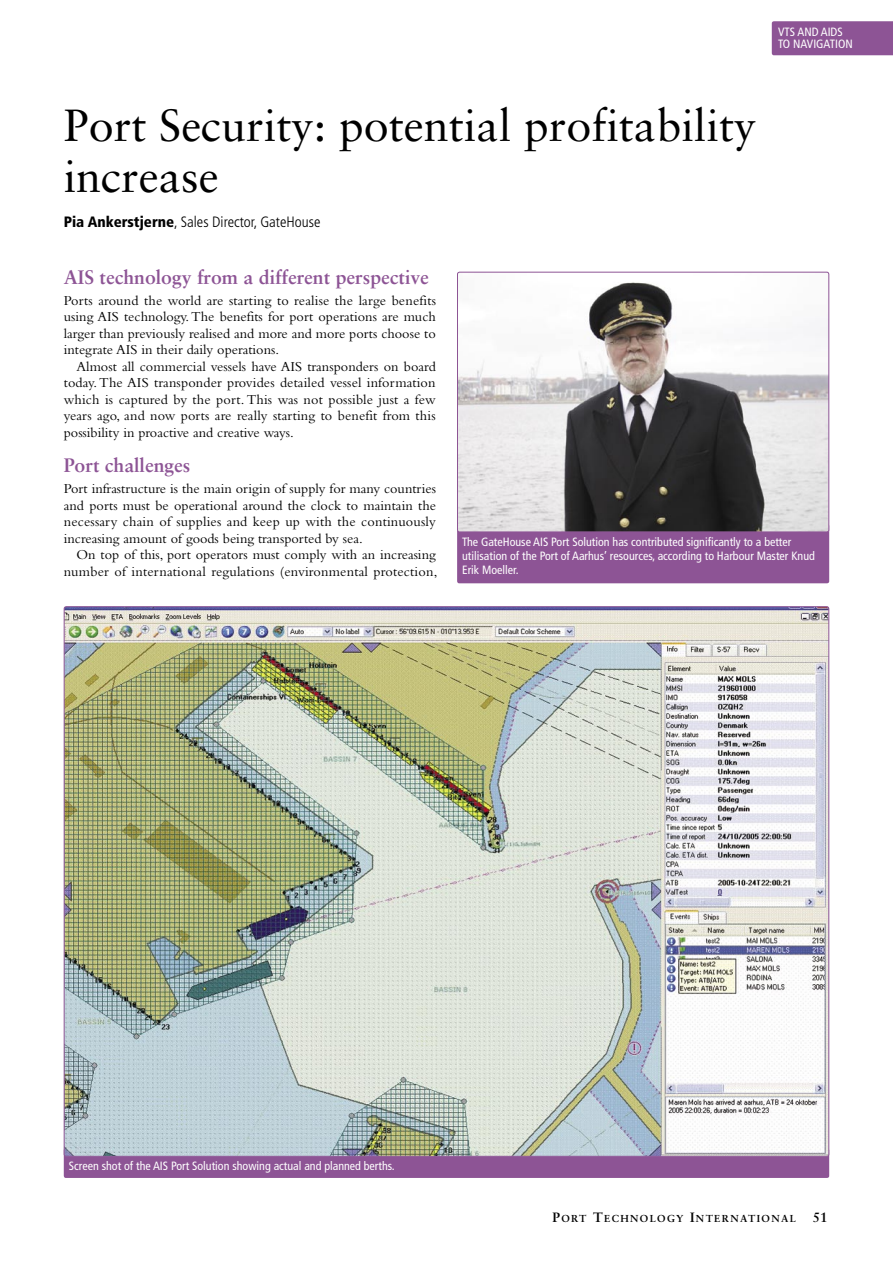
<style>
.page{position:relative;width:893px;height:1263px;background:#fff}
.page>*{position:absolute;margin:0;border:0;box-sizing:border-box;transform-origin:0 0}
.t1{font:45px/51px "Sabon";color:#000}
.t2{font:700 19.5px "Sabon";color:#8d5495}
.t3{font:300 condensed 15px "Frutiger";color:#000}
.t4{font:14.25px/16.5px "Bembo";color:#000;text-align:justify}
.t5{font:condensed 12px/14.4px "Frutiger";color:#fff}
.t6{font:700 10.2px "Sabon";letter-spacing:.135em;color:#000}
.s1{font-weight:900}
.s2{font-size:13.5px}
</style>
<div class="page">
<div style="left:772px;top:21px;width:121px;height:34px;background:#8d5495"></div>
<div style="left:457px;top:532px;width:372px;height:51px;background:#8d5495"></div>
<svg style="left:457px;top:271px;width:373px;height:261px"></svg>
<div style="left:64px;top:1156px;width:765px;height:22px;background:#8d5495"></div>
<img style="left:63px;top:606px;width:767px;height:550px">
<p class="t5" style="left:778px;top:26px;width:76px;line-height:12px">VTS AND AIDS<br>TO NAVIGATION</p>
<h1 class="t1" style="left:64px;top:99px;width:694px">Port Security: potential profitability increase</h1>
<p class="t3" style="left:64px;top:213px;width:258px"><span class="s1">Pia Ankerstjerne</span>, Sales Director, GateHouse</p>
<h2 class="t2" style="left:64px;top:265px;width:367px">AIS technology from a different perspective</h2>
<p class="t4" style="left:64px;top:292px;width:374px">Ports around the world are starting to realise the large benefits using AIS technology. The benefits for port operations are much larger than previously realised and more and more ports choose to integrate AIS in their daily operations.</p>
<p class="t4" style="left:64px;top:358px;width:373px;text-indent:13px">Almost all commercial vessels have AIS transponders on board today. The AIS transponder provides detailed vessel information which is captured by the port. This was not possible just a few years ago, and now ports are really starting to benefit from this possibility in proactive and creative ways.</p>
<h2 class="t2" style="left:64px;top:454px;width:128px">Port challenges</h2>
<p class="t4" style="left:64px;top:480px;width:374px">Port infrastructure is the main origin of supply for many countries and ports must be operational around the clock to maintain the necessary chain of supplies and keep up with the continuously increasing amount of goods being transported by sea.</p>
<p class="t4" style="left:64px;top:546px;width:375px;text-align:right">On top of this, port operators must comply with an increasing number of international regulations (environmental protection,</p>
<p class="t5" style="left:462px;top:534px;width:354px">The GateHouse AIS Port Solution has contributed significantly to a better utilisation of the Port of Aarhus’ resources, according to Harbour Master Knud<br>Erik Moeller.</p>
<p class="t5" style="left:69px;top:1159px;width:327px">Screen shot of the AIS Port Solution showing actual and planned berths.</p>
<p class="t6" style="left:552px;top:1212px;width:277px"><span class="s2">P</span>ORT <span class="s2">T</span>ECHNOLOGY <span class="s2">I</span>NTERNATIONAL <span class="s2">51</span></p>
</div>
